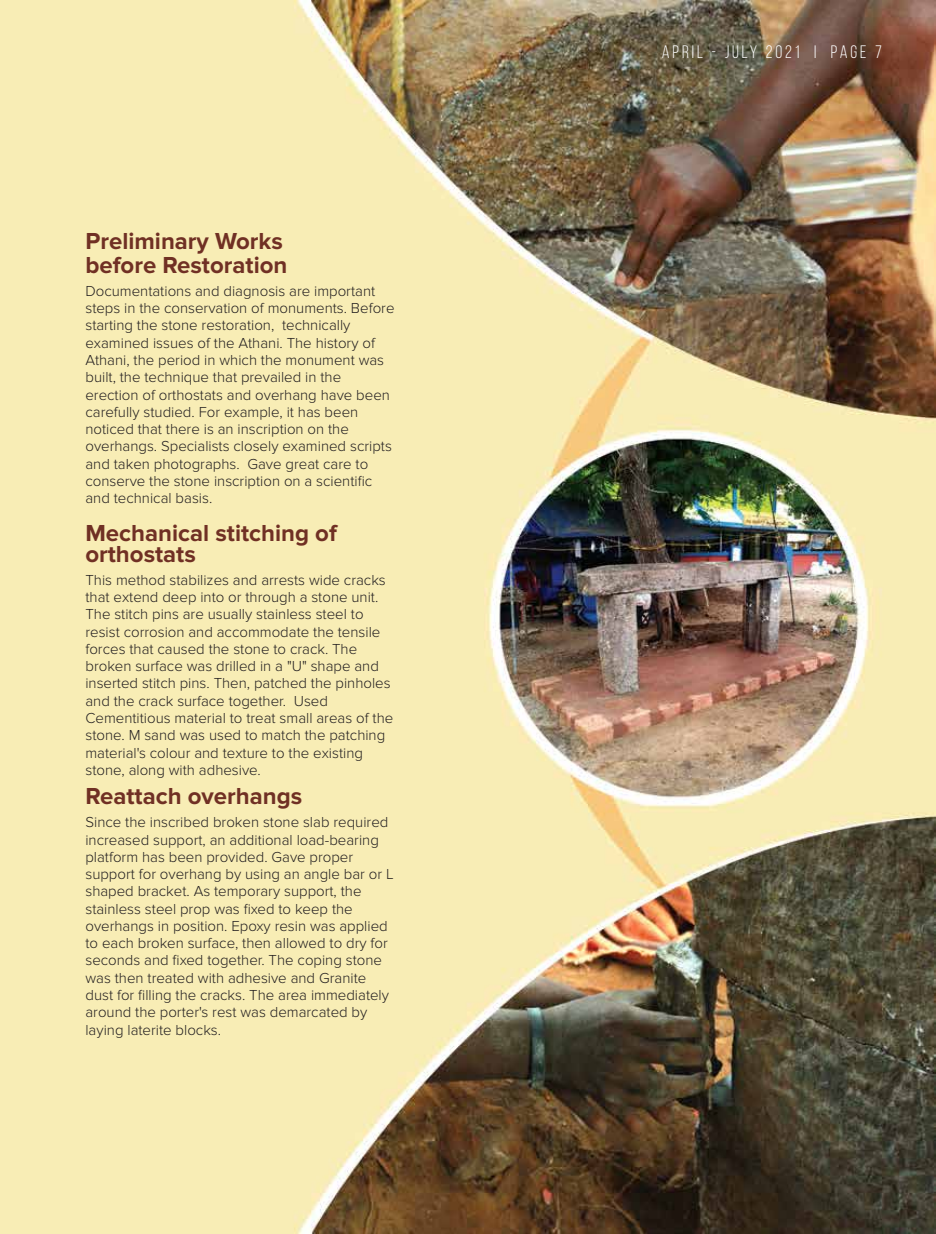
<style>
.page{position:relative;width:936px;height:1234px;background:#fff}
.page>*{position:absolute;margin:0;border:0;box-sizing:border-box;transform-origin:0 0}
.t1{font:700 24px/23.2px "Proxima Nova";color:#703024}
.t2{font:18px "Bebas Neue";letter-spacing:.16em;color:#fff}
.t3{font:300 15px/17.2px "Proxima Nova";color:#231f20}
</style>
<div class="page">
<img style="left:0;top:0;width:935px;height:1233px">
<h1 class="t1" style="left:85px;top:230px;width:203px">Preliminary Works before Restoration</h1>
<p class="t3" style="left:85px;top:282px;width:310px">Documentations and diagnosis are important steps in the conservation of monuments. Before starting the stone restoration, technically examined issues of the Athani. The history of Athani, the period in which the monument was built, the technique that prevailed in the erection of orthostats and overhang have been carefully studied. For example, it has been noticed that there is an inscription on the overhangs. Specialists closely examined scripts and taken photographs. Gave great care to conserve the stone inscription on a scientific and technical basis.</p>
<h1 class="t1" style="left:85px;top:523px;width:253px;line-height:20.2px">Mechanical stitching of orthostats</h1>
<p class="t3" style="left:85px;top:571px;width:309px">This method stabilizes and arrests wide cracks that extend deep into or through a stone unit.<br>The stitch pins are usually stainless steel to resist corrosion and accommodate the tensile forces that caused the stone to crack. The broken surface was drilled in a "U" shape and inserted stitch pins. Then, patched the pinholes and the crack surface together. Used Cementitious material to treat small areas of the stone. M sand was used to match the patching material's colour and texture to the existing stone, along with adhesive.</p>
<h1 class="t1" style="left:85px;top:784px;width:218px">Reattach overhangs</h1>
<p class="t3" style="left:85px;top:813px;width:310px">Since the inscribed broken stone slab required increased support, an additional load-bearing platform has been provided. Gave proper support for overhang by using an angle bar or L shaped bracket. As temporary support, the stainless steel prop was fixed to keep the overhangs in position. Epoxy resin was applied to each broken surface, then allowed to dry for seconds and fixed together. The coping stone was then treated with adhesive and Granite dust for filling the cracks. The area immediately around the porter's rest was demarcated by laying laterite blocks.</p>
<p class="t2" style="left:662px;top:42px;width:221px">APRIL - JULY 2021 I PAGE 7</p>
</div>
